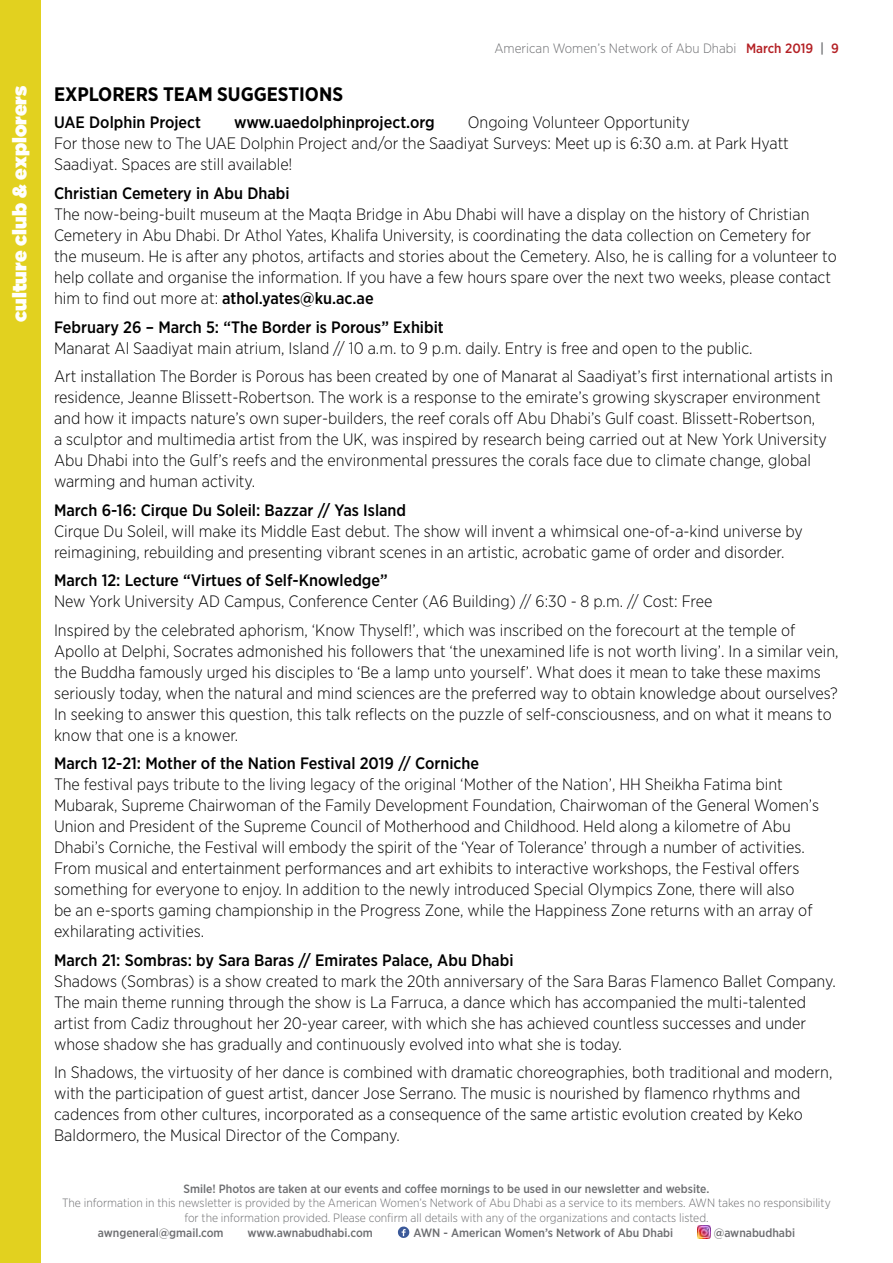
<style>
.page{position:relative;width:893px;height:1263px;background:#fff}
.page>*{position:absolute;margin:0;border:0;box-sizing:border-box;transform-origin:0 0}
.t1{font:700 19.5px "Gotham Narrow";color:#000}
.t2{font:19.5px "Gotham Ultra";color:#fff}
.t3{font:300 16.5px/21px "Gotham Narrow";color:#000}
.t4{font:500 16.5px "Gotham Narrow";color:#000}
.t5{font:300 13.5px "Gotham Narrow";color:#6d6e71}
.t6{font:300 12px/14.4px "Gotham Narrow";color:#6d6e71;text-align:center}
.t7{font:500 12px "Gotham Narrow";color:#6d6e71}
.s1{font-weight:500;color:#b42024}
.s2{font-weight:500}
</style>
<div class="page">
<svg style="left:398px;top:1226px;width:11px;height:12px"></svg>
<img style="left:697px;top:1225px;width:14px;height:14px">
<div style="left:0;top:0;width:40px;height:1263px;background:#e2d11f"></div>
<p class="t5" style="left:494px;top:40px;width:346px">American Women’s Network of Abu Dhabi <span class="s1">March 2019</span> <span class="s2">|</span> <span class="s1">9</span></p>
<p class="t2" style="left:8px;top:322px;width:237px;rotate:-90deg">culture club &amp; explorers</p>
<p class="t1" style="left:54px;top:82px;width:291px">EXPLORERS TEAM SUGGESTIONS</p>
<p class="t3" style="left:54px;top:112px;width:736px;text-indent:414px">Ongoing Volunteer Opportunity<br>For those new to The UAE Dolphin Project and/or the Saadiyat Surveys: Meet up is 6:30 a.m. at Park Hyatt<br>Saadiyat. Spaces are still available!</p>
<p class="t4" style="left:54px;top:183px;width:237px">Christian Cemetery in Abu Dhabi</p>
<p class="t3" style="left:54px;top:203px;width:784px">The now-being-built museum at the Maqta Bridge in Abu Dhabi will have a display on the history of Christian Cemetery in Abu Dhabi. Dr Athol Yates, Khalifa University, is coordinating the data collection on Cemetery for the museum. He is after any photos, artifacts and stories about the Cemetery. Also, he is calling for a volunteer to help collate and organise the information. If you have a few hours spare over the next two weeks, please contact him to find out more at: <span class="s2">athol.yates@ku.ac.ae</span></p>
<p class="t4" style="left:54px;top:316px;width:391px">February 26 – March 5: “The Border is Porous” Exhibit</p>
<p class="t3" style="left:54px;top:333px;width:780px;line-height:28.5px">Manarat Al Saadiyat main atrium, Island // 10 a.m. to 9 p.m. daily. Entry is free and open to the public.<br>Art installation The Border is Porous has been created by one of Manarat al Saadiyat’s first international artists in</p>
<p class="t3" style="left:54px;top:386px;width:774px">residence, Jeanne Blissett-Robertson. The work is a response to the emirate’s growing skyscraper environment and how it impacts nature’s own super-builders, the reef corals off Abu Dhabi’s Gulf coast. Blissett-Robertson, a sculptor and multimedia artist from the UK, was inspired by research being carried out at New York University Abu Dhabi into the Gulf’s reefs and the environmental pressures the corals face due to climate change, global warming and human activity.</p>
<p class="t4" style="left:54px;top:499px;width:354px">March 6-16: Cirque Du Soleil: Bazzar // Yas Island</p>
<p class="t3" style="left:54px;top:520px;width:750px">Cirque Du Soleil, will make its Middle East debut. The show will invent a whimsical one-of-a-kind universe by reimagining, rebuilding and presenting vibrant scenes in an artistic, acrobatic game of order and disorder.</p>
<p class="t4" style="left:54px;top:570px;width:335px">March 12: Lecture “Virtues of Self-Knowledge”</p>
<p class="t3" style="left:54px;top:587px;width:743px;line-height:28.5px">New York University AD Campus, Conference Center (A6 Building) // 6:30 - 8 p.m. // Cost: Free<br>Inspired by the celebrated aphorism, ‘Know Thyself!’, which was inscribed on the forecourt at the temple of</p>
<p class="t3" style="left:54px;top:640px;width:786px">Apollo at Delphi, Socrates admonished his followers that ‘the unexamined life is not worth living’. In a similar vein, the Buddha famously urged his disciples to ‘Be a lamp unto yourself’. What does it mean to take these maxims seriously today, when the natural and mind sciences are the preferred way to obtain knowledge about ourselves?<br>In seeking to answer this question, this talk reflects on the puzzle of self-consciousness, and on what it means to know that one is a knower.</p>
<p class="t4" style="left:54px;top:753px;width:427px">March 12-21: Mother of the Nation Festival 2019 // Corniche</p>
<p class="t3" style="left:54px;top:773px;width:766px">The festival pays tribute to the living legacy of the original ‘Mother of the Nation’, HH Sheikha Fatima bint Mubarak, Supreme Chairwoman of the Family Development Foundation, Chairwoman of the General Women’s Union and President of the Supreme Council of Motherhood and Childhood. Held along a kilometre of Abu Dhabi’s Corniche, the Festival will embody the spirit of the ‘Year of Tolerance’ through a number of activities.<br>From musical and entertainment performances and art exhibits to interactive workshops, the Festival offers something for everyone to enjoy. In addition to the newly introduced Special Olympics Zone, there will also<br>be an e-sports gaming championship in the Progress Zone, while the Happiness Zone returns with an array of exhilarating activities.</p>
<p class="t4" style="left:54px;top:949px;width:461px">March 21: Sombras: by Sara Baras // Emirates Palace, Abu Dhabi</p>
<p class="t3" style="left:54px;top:970px;width:783px">Shadows (Sombras) is a show created to mark the 20th anniversary of the Sara Baras Flamenco Ballet Company.<br>The main theme running through the show is La Farruca, a dance which has accompanied the multi-talented artist from Cadiz throughout her 20-year career, with which she has achieved countless successes and under whose shadow she has gradually and continuously evolved into what she is today.</p>
<p class="t3" style="left:54px;top:1061px;width:780px">In Shadows, the virtuosity of her dance is combined with dramatic choreographies, both traditional and modern, with the participation of guest artist, dancer Jose Serrano. The music is nourished by flamenco rhythms and cadences from other cultures, incorporated as a consequence of the same artistic evolution created by Keko Baldormero, the Musical Director of the Company.</p>
<p class="t4" style="left:54px;top:112px;width:149px">UAE Dolphin Project</p>
<p class="t4" style="left:234px;top:112px;width:202px">www.uaedolphinproject.org</p>
<p class="t7" style="left:184px;top:1181px;width:527px">Smile! Photos are taken at our events and coffee mornings to be used in our newsletter and website.</p>
<p class="t6" style="left:62px;top:1195px;width:770px">The information in this newsletter is provided by the American Women’s Network of Abu Dhabi as a service to its members. AWN takes no responsibility for the information provided. Please confirm all details with any of the organizations and contacts listed.</p>
<p class="t7" style="left:98px;top:1226px;width:127px">awngeneral@gmail.com</p>
<p class="t7" style="left:248px;top:1226px;width:127px">www.awnabudhabi.com</p>
<p class="t7" style="left:413px;top:1226px;width:261px">AWN - American Women’s Network of Abu Dhabi</p>
<p class="t7" style="left:714px;top:1226px;width:83px">@awnabudhabi</p>
</div>
